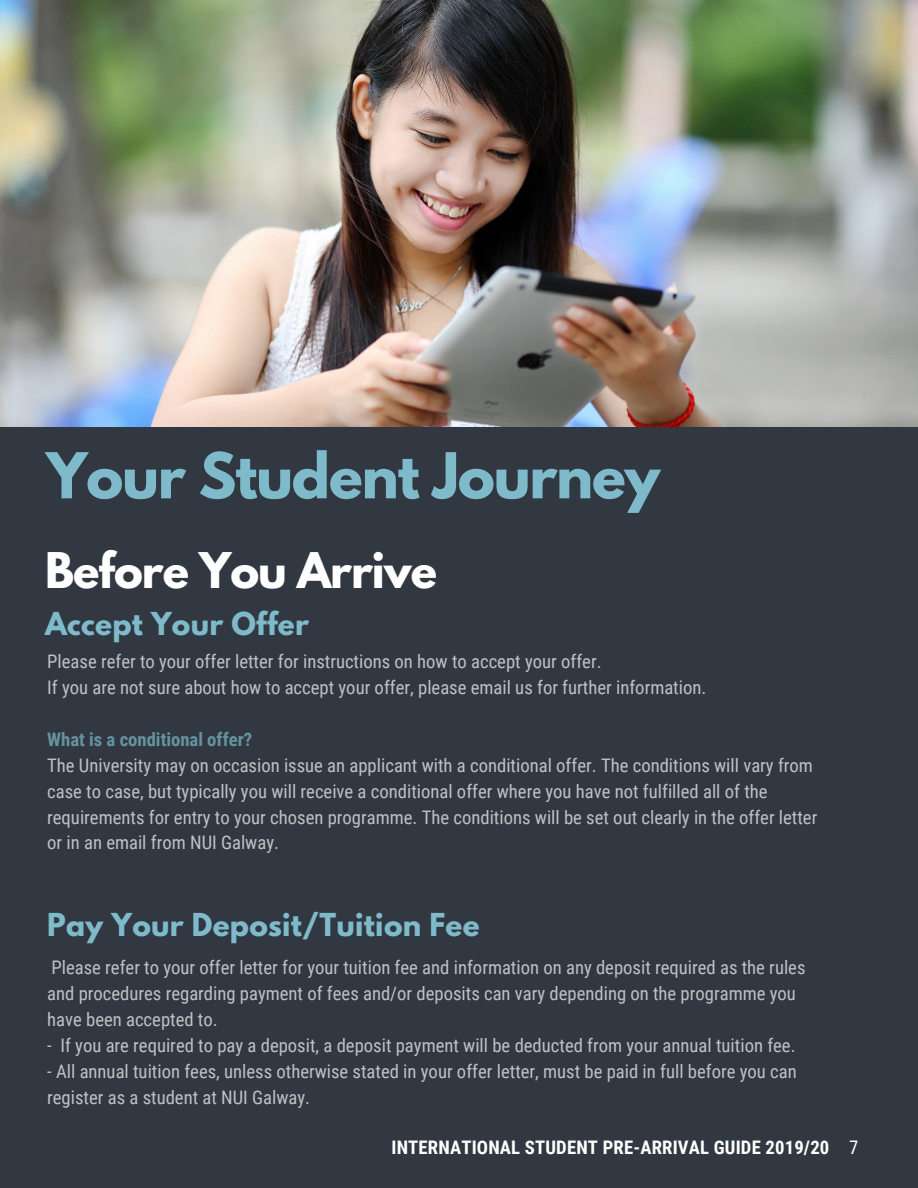
<style>
.page{position:relative;width:918px;height:1188px;background:#313841}
.page>*{position:absolute;margin:0;border:0;box-sizing:border-box;transform-origin:0 0}
.t1{font:700 55.95px "League Spartan";letter-spacing:-.02em;color:#7ebac9}
.t2{font:700 43.65px "League Spartan";letter-spacing:-.02em;color:#fff}
.t3{font:700 28.05px "League Spartan";letter-spacing:.01em;color:#7ebac9}
.t4{font:18.75px/25.8px "Roboto Condensed";color:#fff}
.t5{font:700 18.75px "Roboto Condensed";letter-spacing:.01em;color:#fff}
.t6{font:700 18.75px "Roboto Condensed";color:#7ebac9}
.s1{font-weight:400}
</style>
<div class="page">
<img style="left:0;top:0;width:918px;height:426px">
<h1 class="t1" style="left:46px;top:448px;width:615px">Your Student Journey</h1>
<h2 class="t2" style="left:45px;top:549px;width:394px">Before You Arrive</h2>
<h3 class="t3" style="left:45px;top:609px;width:265px">Accept Your Offer</h3>
<p class="t4" style="left:47px;top:649px;width:661px">Please refer to your offer letter for instructions on how to accept your offer.<br>If you are not sure about how to accept your offer, please email us for further information.</p>
<p class="t6" style="left:47px;top:728px;width:207px">What is a conditional offer?</p>
<p class="t4" style="left:47px;top:752px;width:772px">The University may on occasion issue an applicant with a conditional offer. The conditions will vary from case to case, but typically you will receive a conditional offer where you have not fulfilled all of the requirements for entry to your chosen programme. The conditions will be set out clearly in the offer letter or in an email from NUI Galway.</p>
<h3 class="t3" style="left:47px;top:911px;width:434px">Pay Your Deposit/Tuition Fee</h3>
<p class="t4" style="left:47px;top:955px;width:760px">Please refer to your offer letter for your tuition fee and information on any deposit required as the rules and procedures regarding payment of fees and/or deposits can vary depending on the programme you have been accepted to.</p>
<p class="t4" style="left:47px;top:1033px;width:750px">- If you are required to pay a deposit, a deposit payment will be deducted from your annual tuition fee.</p>
<p class="t4" style="left:47px;top:1058px;width:751px">- All annual tuition fees, unless otherwise stated in your offer letter, must be paid in full before you can register as a student at NUI Galway.</p>
<p class="t5" style="left:391px;top:1137px;width:468px">INTERNATIONAL STUDENT PRE-ARRIVAL GUIDE 2019/20 <span class="s1">7</span></p>
</div>
